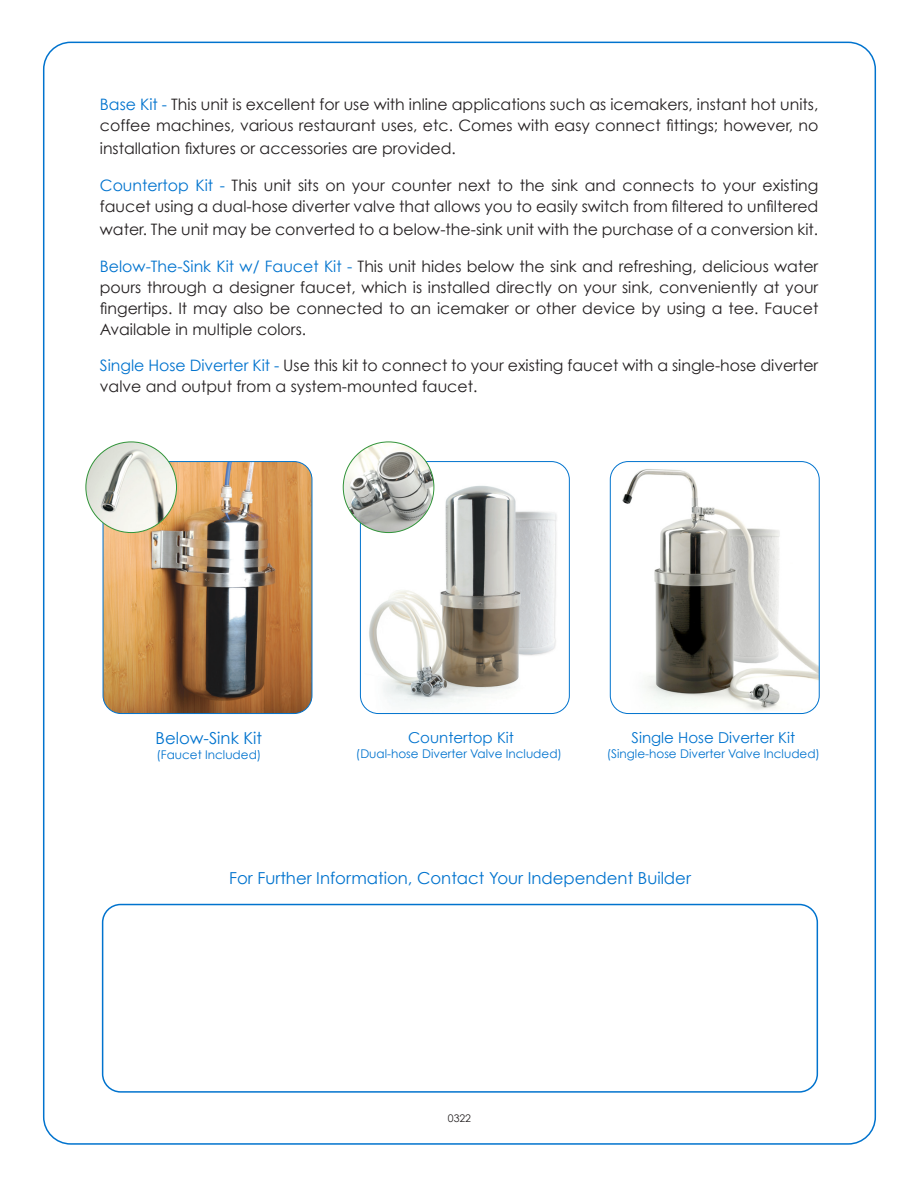
<style>
.page{position:relative;width:918px;height:1188px;background:#fff}
.page>*{position:absolute;margin:0;border:0;box-sizing:border-box;transform-origin:0 0}
.t1{font:16.5px "Century Gothic";color:#0073ce}
.t2{font:15.75px/21px "Century Gothic";color:#231f20}
.t3{font:15px "Century Gothic";color:#0073ce}
.t4{font:12px "Century Gothic";color:#0073ce}
.t5{font:10.5px "Century Gothic";color:#231f20}
.s1{color:#0073ce}
</style>
<div class="page">
<img style="left:103px;top:462px;width:209px;height:252px">
<div style="left:103px;top:461px;width:209px;height:253px;border:1px solid #0073ce;border-radius:18px"></div>
<img style="left:86px;top:442px;width:91px;height:91px;border-radius:45px">
<img style="left:364px;top:462px;width:201px;height:252px">
<div style="left:360px;top:461px;width:210px;height:253px;border:1px solid #0073ce;border-radius:18px"></div>
<img style="left:343px;top:442px;width:91px;height:91px;border-radius:45px">
<img style="left:611px;top:462px;width:207px;height:252px">
<div style="left:610px;top:461px;width:210px;height:253px;border:1px solid #0073ce;border-radius:18px"></div>
<div style="left:102px;top:904px;width:716px;height:189px;border:2px solid #0073ce;border-radius:18px"></div>
<p class="t2" style="left:100px;top:94px;width:720px"><span class="s1">Base Kit -</span> This unit is excellent for use with inline applications such as icemakers, instant hot units, coffee machines, various restaurant uses, etc. Comes with easy connect fittings; however, no</p>
<p class="t2" style="left:100px;top:138px;width:358px">installation fixtures or accessories are provided.</p>
<p class="t2" style="left:100px;top:175px;width:720px"><span class="s1">Countertop Kit -</span> This unit sits on your counter next to the sink and connects to your existing faucet using a dual-hose diverter valve that allows you to easily switch from filtered to unfiltered</p>
<p class="t2" style="left:100px;top:219px;width:720px">water. The unit may be converted to a below-the-sink unit with the purchase of a conversion kit.</p>
<p class="t2" style="left:100px;top:256px;width:720px;text-align:justify"><span class="s1">Below-The-Sink Kit w/ Faucet Kit -</span> This unit hides below the sink and refreshing, delicious water pours through a designer faucet, which is installed directly on your sink, conveniently at your fingertips. It may also be connected to an icemaker or other device by using a tee. Faucet Available in multiple colors.</p>
<p class="t2" style="left:100px;top:355px;width:720px"><span class="s1">Single Hose Diverter Kit -</span> Use this kit to connect to your existing faucet with a single-hose diverter valve and output from a system-mounted faucet.</p>
<p class="t1" style="left:156px;top:728px;width:108px">Below-Sink Kit</p>
<p class="t4" style="left:156px;top:748px;width:106px">(Faucet Included)</p>
<p class="t3" style="left:408px;top:729px;width:107px">Countertop Kit</p>
<p class="t4" style="left:356px;top:747px;width:208px">(Dual-hose Diverter Valve Included)</p>
<p class="t3" style="left:632px;top:729px;width:165px">Single Hose Diverter Kit</p>
<p class="t4" style="left:607px;top:747px;width:215px">(Single-hose Diverter Valve Included)</p>
<p class="t1" style="left:229px;top:868px;width:463px">For Further Information, Contact Your Independent Builder</p>
<p class="t5" style="left:448px;top:1112px;width:25px">0322</p>
</div>
